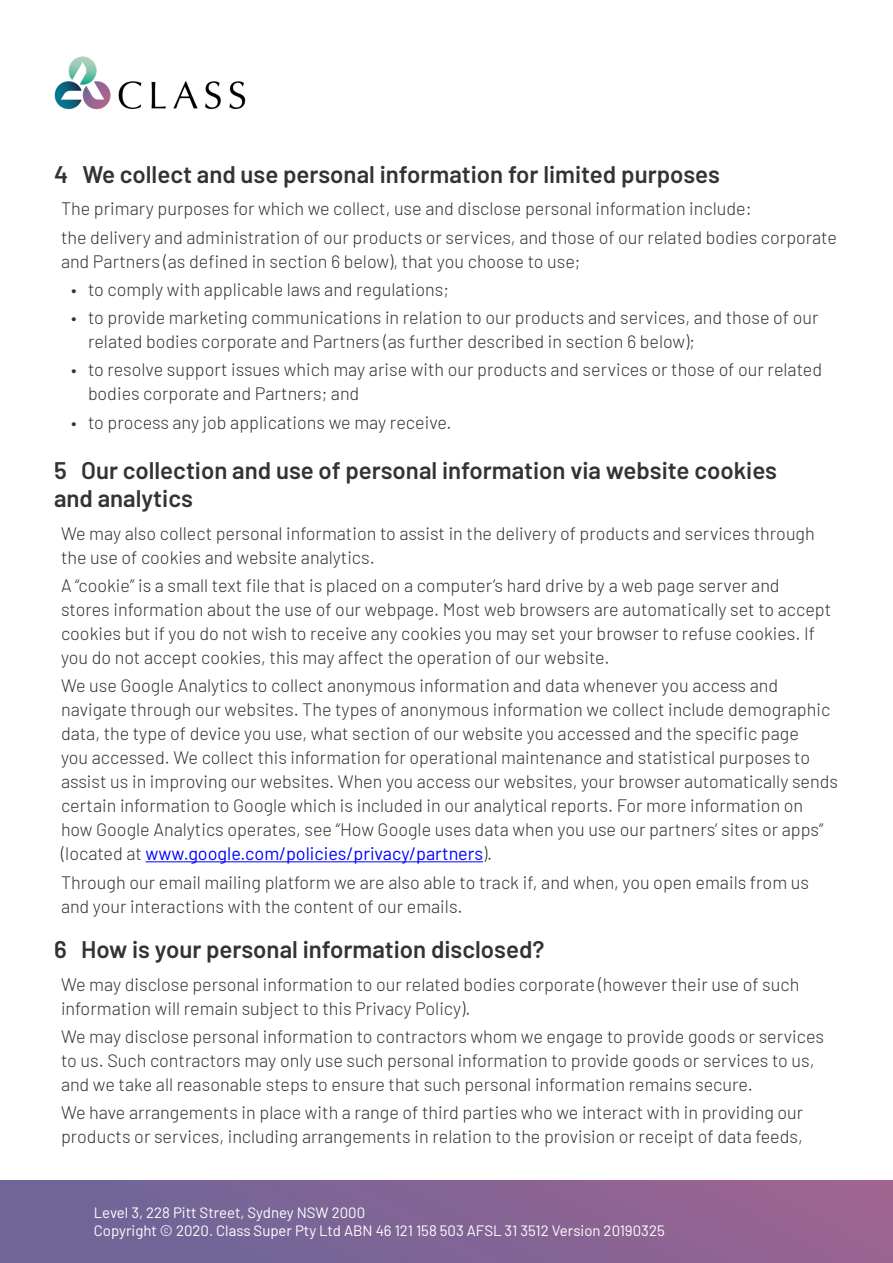
<style>
.page{position:relative;width:893px;height:1263px;background:#fff}
.page>*{position:absolute;margin:0;border:0;box-sizing:border-box;transform-origin:0 0}
.t1{font:600 24px/28.8px "Barlow";color:#333}
.Bullets{font:300 18px/24px "Barlow";color:#333}
.t2{font:15px/18px "Barlow";color:#fff}
.s1{font-weight:400;color:#00f}
</style>
<div class="page">
<img style="left:54px;top:56px;width:192px;height:54px">
<div style="left:0;top:1181px;width:893px;height:82px;background:linear-gradient(to right,#6a6599,#9c6491)"></div>
<hr style="left:146px;top:861px;width:337px;height:1px;background:#00f">
<h2 class="t1" style="left:54px;top:158px;width:667px">4 We collect and use personal information for limited purposes</h2>
<p class="Bullets" style="left:61px;top:195px;width:692px">The primary purposes for which we collect, use and disclose personal information include:</p>
<p class="Bullets" style="left:61px;top:224px;width:777px">the delivery and administration of our products or services, and those of our related bodies corporate and Partners (as defined in section 6 below), that you choose to use;</p>
<p class="Bullets" style="left:71px;top:276px;width:380px">• to comply with applicable laws and regulations;</p>
<p class="Bullets" style="left:88px;top:304px;width:732px;text-indent:-17px">• to provide marketing communications in relation to our products and services, and those of our related bodies corporate and Partners (as further described in section 6 below);</p>
<p class="Bullets" style="left:88px;top:356px;width:736px;text-indent:-17px">• to resolve support issues which may arise with our products and services or those of our related bodies corporate and Partners; and</p>
<p class="Bullets" style="left:71px;top:409px;width:382px">• to process any job applications we may receive.</p>
<h2 class="t1" style="left:54px;top:454px;width:724px">5 Our collection and use of personal information via website cookies and analytics</h2>
<p class="Bullets" style="left:61px;top:520px;width:755px">We may also collect personal information to assist in the delivery of products and services through the use of cookies and website analytics.</p>
<p class="Bullets" style="left:61px;top:572px;width:772px">A “cookie” is a small text file that is placed on a computer’s hard drive by a web page server and stores information about the use of our webpage. Most web browsers are automatically set to accept cookies but if you do not wish to receive any cookies you may set your browser to refuse cookies. If you do not accept cookies, this may affect the operation of our website.</p>
<p class="Bullets" style="left:61px;top:673px;width:778px">We use Google Analytics to collect anonymous information and data whenever you access and navigate through our websites. The types of anonymous information we collect include demographic data, the type of device you use, what section of our website you accessed and the specific page<br>you accessed. We collect this information for operational maintenance and statistical purposes to assist us in improving our websites. When you access our websites, your browser automatically sends certain information to Google which is included in our analytical reports. For more information on how Google Analytics operates, see “How Google uses data when you use our partners’ sites or apps” (located at <span class="s1">www.google.com/policies/privacy/partners</span>).</p>
<p class="Bullets" style="left:61px;top:869px;width:749px">Through our email mailing platform we are also able to track if, and when, you open emails from us and your interactions with the content of our emails.</p>
<h2 class="t1" style="left:54px;top:933px;width:492px">6 How is your personal information disclosed?</h2>
<p class="Bullets" style="left:61px;top:971px;width:740px">We may disclose personal information to our related bodies corporate (however their use of such information will remain subject to this Privacy Policy).</p>
<p class="Bullets" style="left:61px;top:1023px;width:764px">We may disclose personal information to contractors whom we engage to provide goods or services to us. Such contractors may only use such personal information to provide goods or services to us, and we take all reasonable steps to ensure that such personal information remains secure.</p>
<p class="Bullets" style="left:61px;top:1099px;width:744px">We have arrangements in place with a range of third parties who we interact with in providing our products or services, including arrangements in relation to the provision or receipt of data feeds,</p>
<p class="t2" style="left:94px;top:1202px;width:572px">Level 3, 228 Pitt Street, Sydney NSW 2000<br>Copyright © 2020. Class Super Pty Ltd ABN 46 121 158 503 AFSL 31 3512 Version 20190325</p>
</div>
